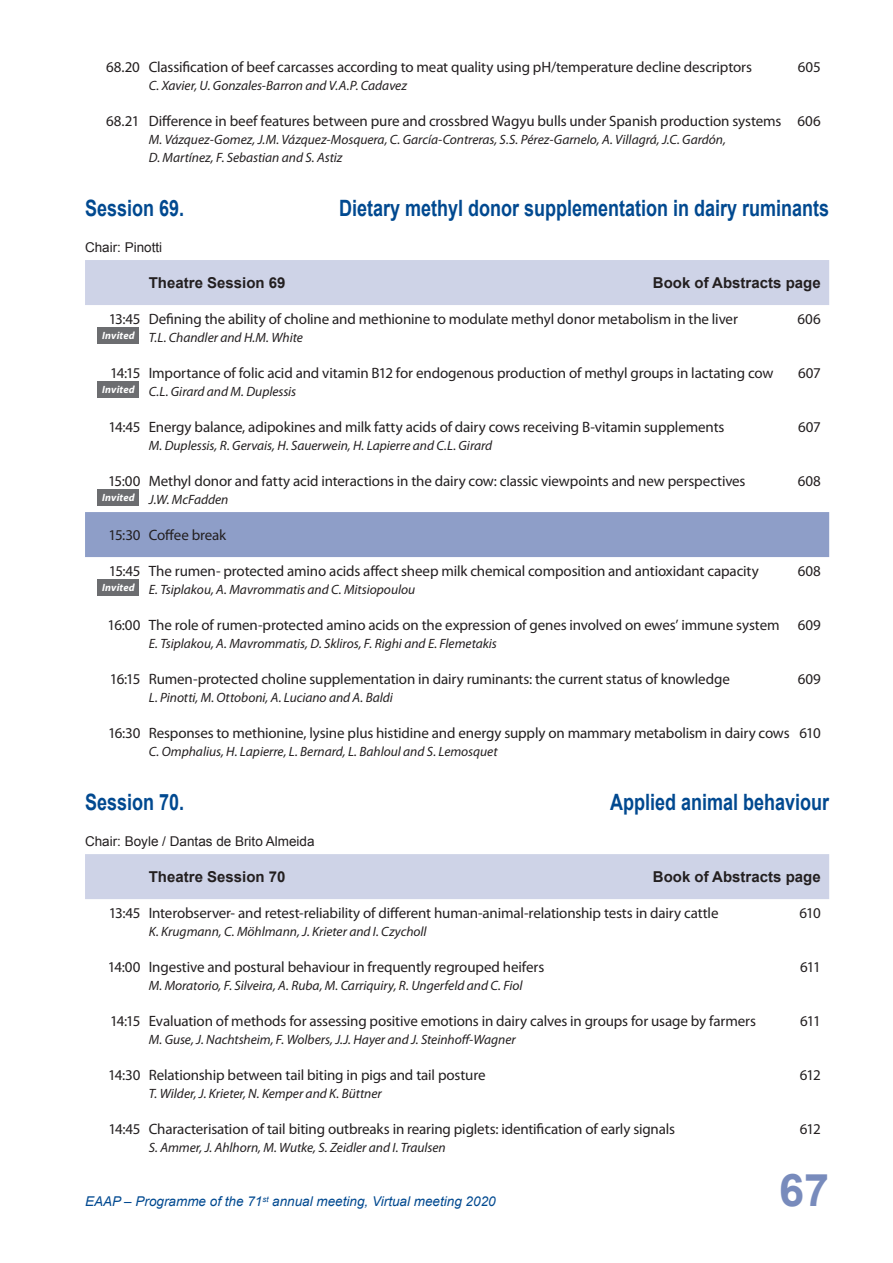
<style>
.page{position:relative;width:893px;height:1263px;background:#fff}
.page>*{position:absolute;margin:0;border:0;box-sizing:border-box;transform-origin:0 0}
.t1{font:700 45px "Arial";color:#788bbc}
.t2{font:700 22.5px "Arial";color:#014990;scale:.8 1}
.Inhoud_titel{font:15px "Myriad Pro";letter-spacing:-.01em;color:#231f20}
.poster_paper_TOC{font:700 15px "Arial";color:#231f20}
.coffee_lunch_TOC{font:15px "Myriad Pro";letter-spacing:-.01em;color:#231f20}
.Inhoud_auteur{font:italic 13.5px/18px "Myriad Pro";color:#231f20}
.t3{font:italic 13.5px "Arial";color:#014990}
.TOC_basis{font:13.5px "Arial";color:#231f20}
.TOC_invited{font:italic 700 10.5px "Myriad Pro";letter-spacing:.015em;color:#fff}
</style>
<div class="page">
<div style="left:85px;top:260px;width:744px;height:45px;background:#ced3e7"></div>
<div style="left:98px;top:327px;width:41px;height:17px;background:#6c6d70"></div>
<div style="left:98px;top:381px;width:41px;height:17px;background:#6c6d70"></div>
<div style="left:98px;top:489px;width:41px;height:17px;background:#6c6d70"></div>
<div style="left:85px;top:512px;width:744px;height:45px;background:#8e9ec8"></div>
<div style="left:98px;top:579px;width:41px;height:17px;background:#6c6d70"></div>
<div style="left:85px;top:854px;width:744px;height:45px;background:#ced3e7"></div>
<p class="Inhoud_titel" style="left:106px;top:58px;width:647px">68.20 Classification of beef carcasses according to meat quality using pH/temperature decline descriptors</p>
<p class="Inhoud_titel" style="left:798px;top:58px;width:24px">605</p>
<p class="Inhoud_auteur" style="left:149px;top:76px;width:260px">C. Xavier, U. Gonzales-Barron and V.A.P. Cadavez</p>
<p class="Inhoud_titel" style="left:106px;top:112px;width:716px">68.21 Difference in beef features between pure and crossbred Wagyu bulls under Spanish production systems 606</p>
<p class="Inhoud_auteur" style="left:149px;top:130px;width:579px">M. Vázquez-Gomez, J.M. Vázquez-Mosquera, C. García-Contreras, S.S. Pérez-Garnelo, A. Villagrá, J.C. Gardón,<br>D. Martínez, F. Sebastian and S. Astiz</p>
<p class="t2" style="left:85px;top:193px;width:125px">Session 69.</p>
<p class="t2" style="left:339px;top:193px;width:614px">Dietary methyl donor supplementation in dairy ruminants</p>
<p class="TOC_basis" style="left:85px;top:238px;width:79px">Chair: Pinotti</p>
<p class="poster_paper_TOC" style="left:149px;top:273px;width:138px">Theatre Session 69</p>
<p class="poster_paper_TOC" style="left:653px;top:273px;width:169px">Book of Abstracts page</p>
<p class="Inhoud_titel" style="left:109px;top:310px;width:631px">13:45 Defining the ability of choline and methionine to modulate methyl donor metabolism in the liver</p>
<p class="Inhoud_titel" style="left:798px;top:310px;width:25px">606</p>
<p class="TOC_invited" style="left:102px;top:329px;width:34px">Invited</p>
<p class="Inhoud_auteur" style="left:149px;top:328px;width:156px">T.L. Chandler and H.M. White</p>
<p class="Inhoud_titel" style="left:110px;top:364px;width:665px">14:15 Importance of folic acid and vitamin B12 for endogenous production of methyl groups in lactating cow</p>
<p class="Inhoud_titel" style="left:798px;top:364px;width:24px">607</p>
<p class="TOC_invited" style="left:102px;top:383px;width:34px">Invited</p>
<p class="Inhoud_auteur" style="left:149px;top:382px;width:149px">C.L. Girard and M. Duplessis</p>
<p class="Inhoud_titel" style="left:108px;top:418px;width:617px">14:45 Energy balance, adipokines and milk fatty acids of dairy cows receiving B-vitamin supplements</p>
<p class="Inhoud_titel" style="left:798px;top:418px;width:24px">607</p>
<p class="Inhoud_auteur" style="left:149px;top:436px;width:345px">M. Duplessis, R. Gervais, H. Sauerwein, H. Lapierre and C.L. Girard</p>
<p class="Inhoud_titel" style="left:108px;top:472px;width:639px">15:00 Methyl donor and fatty acid interactions in the dairy cow: classic viewpoints and new perspectives</p>
<p class="Inhoud_titel" style="left:798px;top:472px;width:25px">608</p>
<p class="TOC_invited" style="left:102px;top:491px;width:34px">Invited</p>
<p class="Inhoud_auteur" style="left:149px;top:490px;width:81px">J.W. McFadden</p>
<p class="coffee_lunch_TOC" style="left:109px;top:526px;width:119px">15:30 Coffee break</p>
<p class="Inhoud_titel" style="left:109px;top:562px;width:651px">15:45 The rumen- protected amino acids affect sheep milk chemical composition and antioxidant capacity</p>
<p class="Inhoud_titel" style="left:798px;top:562px;width:25px">608</p>
<p class="TOC_invited" style="left:102px;top:581px;width:34px">Invited</p>
<p class="Inhoud_auteur" style="left:149px;top:580px;width:268px">E. Tsiplakou, A. Mavrommatis and C. Mitsiopoulou</p>
<p class="Inhoud_titel" style="left:108px;top:616px;width:715px">16:00 The role of rumen-protected amino acids on the expression of genes involved on ewes’ immune system 609</p>
<p class="Inhoud_auteur" style="left:149px;top:634px;width:350px">E. Tsiplakou, A. Mavrommatis, D. Skliros, F. Righi and E. Flemetakis</p>
<p class="Inhoud_titel" style="left:110px;top:670px;width:621px">16:15 Rumen-protected choline supplementation in dairy ruminants: the current status of knowledge</p>
<p class="Inhoud_titel" style="left:798px;top:670px;width:24px">609</p>
<p class="Inhoud_auteur" style="left:149px;top:688px;width:246px">L. Pinotti, M. Ottoboni, A. Luciano and A. Baldi</p>
<p class="Inhoud_titel" style="left:108px;top:724px;width:714px">16:30 Responses to methionine, lysine plus histidine and energy supply on mammary metabolism in dairy cows 610</p>
<p class="Inhoud_auteur" style="left:149px;top:742px;width:350px">C. Omphalius, H. Lapierre, L. Bernard, L. Bahloul and S. Lemosquet</p>
<p class="t2" style="left:85px;top:787px;width:125px">Session 70.</p>
<p class="t2" style="left:610px;top:787px;width:275px">Applied animal behaviour</p>
<p class="TOC_basis" style="left:85px;top:832px;width:231px">Chair: Boyle / Dantas de Brito Almeida</p>
<p class="poster_paper_TOC" style="left:149px;top:867px;width:138px">Theatre Session 70</p>
<p class="poster_paper_TOC" style="left:653px;top:867px;width:169px">Book of Abstracts page</p>
<p class="Inhoud_titel" style="left:109px;top:904px;width:611px">13:45 Interobserver- and retest-reliability of different human-animal-relationship tests in dairy cattle</p>
<p class="Inhoud_titel" style="left:799px;top:904px;width:23px">610</p>
<p class="Inhoud_auteur" style="left:149px;top:922px;width:279px">K. Krugmann, C. Möhlmann, J. Krieter and I. Czycholl</p>
<p class="Inhoud_titel" style="left:108px;top:958px;width:438px">14:00 Ingestive and postural behaviour in frequently regrouped heifers</p>
<p class="Inhoud_titel" style="left:800px;top:958px;width:22px">611</p>
<p class="Inhoud_auteur" style="left:149px;top:976px;width:375px">M. Moratorio, F. Silveira, A. Ruba, M. Carriquiry, R. Ungerfeld and C. Fiol</p>
<p class="Inhoud_titel" style="left:110px;top:1012px;width:647px">14:15 Evaluation of methods for assessing positive emotions in dairy calves in groups for usage by farmers</p>
<p class="Inhoud_titel" style="left:800px;top:1012px;width:22px">611</p>
<p class="Inhoud_auteur" style="left:149px;top:1030px;width:368px">M. Guse, J. Nachtsheim, F. Wolbers, J.J. Hayer and J. Steinhoff-Wagner</p>
<p class="Inhoud_titel" style="left:108px;top:1066px;width:379px">14:30 Relationship between tail biting in pigs and tail posture</p>
<p class="Inhoud_titel" style="left:800px;top:1066px;width:22px">612</p>
<p class="Inhoud_auteur" style="left:149px;top:1084px;width:235px">T. Wilder, J. Krieter, N. Kemper and K. Büttner</p>
<p class="Inhoud_titel" style="left:108px;top:1120px;width:568px">14:45 Characterisation of tail biting outbreaks in rearing piglets: identification of early signals</p>
<p class="Inhoud_titel" style="left:800px;top:1120px;width:22px">612</p>
<p class="Inhoud_auteur" style="left:149px;top:1138px;width:298px">S. Ammer, J. Ahlhorn, M. Wutke, S. Zeidler and I. Traulsen</p>
<p class="t3" style="left:85px;top:1193px;width:412px">EAAP – Programme of the 71<sup>st</sup> annual meeting, Virtual meeting 2020</p>
<h1 class="t1" style="left:779px;top:1161px;width:52px">67</h1>
</div>
